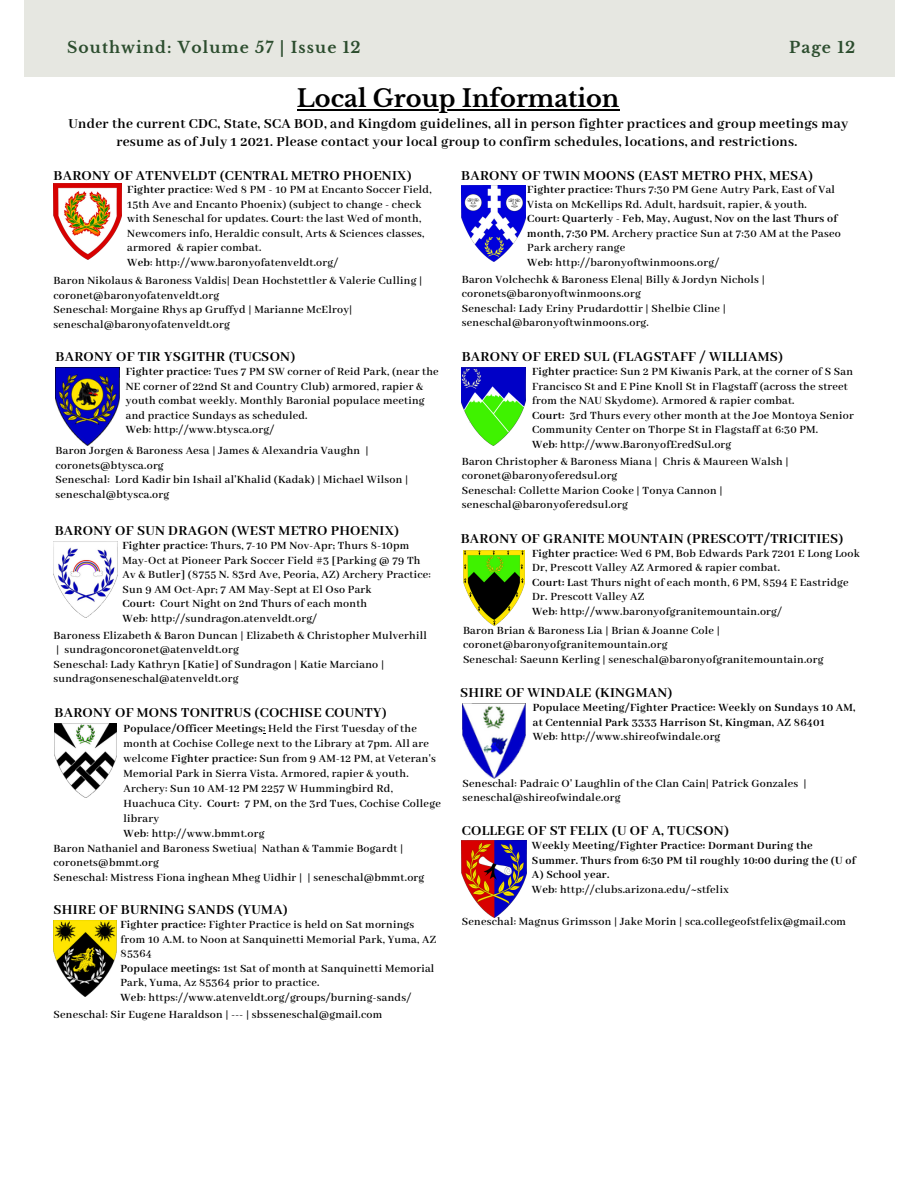
<style>
.page{position:relative;width:918px;height:1188px;background:#fff}
.page>*{position:absolute;margin:0;border:0;box-sizing:border-box;transform-origin:0 0}
.t1{font:700 24px "Libre Baskerville";color:#000}
.t2{font:700 15.6px "Libre Baskerville";letter-spacing:.07em;color:#2c4d2e}
.t3{font:700 15px/18px "Abhaya Libre";letter-spacing:.02em;color:#000;text-align:center}
.t4{font:600 12px/14.5px "Abhaya Libre";letter-spacing:.02em;color:#000}
.t5{font:700 12px/14.5px "Abhaya Libre";letter-spacing:.02em;color:#000}
.s1{font-weight:700}
.s2{font-weight:600}
</style>
<div class="page">
<div style="left:24px;top:0;width:871px;height:77px;background:#e6e7e1"></div>
<hr style="left:297px;top:109px;width:322px;height:2px;background:#000">
<img style="left:54px;top:183px;width:67px;height:77px">
<img style="left:461px;top:185px;width:64px;height:77px">
<img style="left:56px;top:367px;width:64px;height:79px">
<img style="left:462px;top:367px;width:64px;height:79px">
<img style="left:54px;top:541px;width:64px;height:77px">
<img style="left:463px;top:551px;width:62px;height:74px">
<img style="left:55px;top:723px;width:61px;height:74px">
<img style="left:54px;top:920px;width:63px;height:77px">
<img style="left:463px;top:703px;width:63px;height:75px">
<img style="left:462px;top:841px;width:64px;height:76px">
<h2 class="t2" style="left:67px;top:38px;width:295px">Southwind: Volume 57 | Issue 12</h2>
<h2 class="t2" style="left:789px;top:38px;width:68px">Page 12</h2>
<h1 class="t1" style="left:297px;top:84px;width:324px">Local Group Information</h1>
<p class="t3" style="left:69px;top:115px;width:781px">Under the current CDC, State, SCA BOD, and Kingdom guidelines, all in person fighter practices and group meetings may resume as of July 1 2021. Please contact your local group to confirm schedules, locations, and restrictions.</p>
<p class="t3" style="left:54px;top:167px;width:360px">BARONY OF ATENVELDT (CENTRAL METRO PHOENIX)</p>
<p class="t4" style="left:127px;top:183px;width:306px"><span class="s1">Fighter practice</span>: Wed 8 PM - 10 PM at Encanto Soccer Field, 15th Ave and Encanto Phoenix) (subject to change - check with Seneschal for updates. <span class="s1">Court</span>: the last Wed of month, Newcomers info, Heraldic consult, Arts &amp; Sciences classes, armored &amp; rapier combat.<br><span class="s1">Web</span>: http://www.baronyofatenveldt.org/</p>
<p class="t4" style="left:54px;top:274px;width:370px">Baron Nikolaus &amp; Baroness Valdis| Dean Hochstettler &amp; Valerie Culling | coronet@baronyofatenveldt.org<br>Seneschal: Morgaine Rhys ap Gruffyd | Marianne McElroy| seneschal@baronyofatenveldt.org</p>
<p class="t3" style="left:56px;top:349px;width:241px">BARONY OF TIR YSGITHR (TUCSON)</p>
<p class="t4" style="left:126px;top:365px;width:314px"><span class="s1">Fighter practice:</span> Tues 7 PM SW corner of Reid Park, (near the NE corner of 22nd St and Country Club) armored, rapier &amp; youth combat weekly. Monthly Baronial populace meeting and practice Sundays as scheduled.<br><span class="s1">Web</span>: http://www.btysca.org/</p>
<p class="t4" style="left:56px;top:444px;width:354px">Baron Jorgen &amp; Baroness Aesa | James &amp; Alexandria Vaughn | coronets@btysca.org<br>Seneschal: Lord Kadir bin Ishail al'Khalid (Kadak) | Michael Wilson | seneschal@btysca.org</p>
<p class="t3" style="left:55px;top:523px;width:346px">BARONY OF SUN DRAGON (WEST METRO PHOENIX)</p>
<p class="t4" style="left:123px;top:539px;width:310px"><span class="s1">Fighter practice:</span> Thurs, 7-10 PM Nov-Apr; Thurs 8-10pm May-Oct at Pioneer Park Soccer Field #3 [Parking @ 79 Th Av &amp; Butler] (8755 N. 83rd Ave, Peoria, AZ) Archery Practice:<br>Sun 9 AM Oct-Apr; 7 AM May-Sept at El Oso Park<br><span class="s1">Court:</span> Court Night on 2nd Thurs of each month<br><span class="s1">Web</span>: http://sundragon.atenveldt.org/</p>
<p class="t4" style="left:54px;top:628px;width:375px">Baroness Elizabeth &amp; Baron Duncan | Elizabeth &amp; Christopher Mulverhill | sundragoncoronet@atenveldt.org<br>Seneschal: Lady Kathryn [Katie] of Sundragon | Katie Marciano | sundragonseneschal@atenveldt.org</p>
<p class="t3" style="left:55px;top:704px;width:334px">BARONY OF MONS TONITRUS (COCHISE COUNTY)</p>
<p class="t5" style="left:124px;top:722px;width:295px">Populace/Officer Meetings: <span class="s2">Held the First Tuesday of the</span></p>
<p class="t4" style="left:124px;top:737px;width:307px">month at Cochise College next to the Library at 7pm. All are</p>
<p class="t4" style="left:124px;top:752px;width:314px">welcome <span class="s1">Fighter practice:</span> Sun from 9 AM-12 PM, at Veteran's</p>
<p class="t4" style="left:124px;top:767px;width:287px">Memorial Park in Sierra Vista. Armored, rapier &amp; youth.</p>
<p class="t4" style="left:124px;top:782px;width:271px">Archery: Sun 10 AM-12 PM 2257 W Hummingbird Rd,</p>
<p class="t4" style="left:124px;top:797px;width:319px">Huachuca City. <span class="s1">Court:</span> 7 PM, on the 3rd Tues, Cochise College</p>
<p class="t4" style="left:124px;top:812px;width:37px">library</p>
<p class="t4" style="left:124px;top:827px;width:142px"><span class="s1">Web</span>: http://www.bmmt.org</p>
<p class="t4" style="left:54px;top:842px;width:351px">Baron Nathaniel and Baroness Swetiua| Nathan &amp; Tammie Bogardt |</p>
<p class="t4" style="left:54px;top:856px;width:107px">coronets@bmmt.org</p>
<p class="t4" style="left:54px;top:871px;width:372px">Seneschal: Mistress Fiona inghean Mheg Uidhir | | seneschal@bmmt.org</p>
<p class="t3" style="left:54px;top:902px;width:236px">SHIRE OF BURNING SANDS (YUMA)</p>
<p class="t4" style="left:121px;top:918px;width:317px"><span class="s1">Fighter practice:</span> Fighter Practice is held on Sat mornings from 10 A.M. to Noon at Sanquinetti Memorial Park, Yuma, AZ 85364<br><span class="s1">Populace meetings:</span> 1st Sat of month at Sanquinetti Memorial Park, Yuma, Az 85364 prior to practice.<br><span class="s1">Web</span>: https://www.atenveldt.org/groups/burning-sands/</p>
<p class="t4" style="left:54px;top:1008px;width:330px">Seneschal: Sir Eugene Haraldson | --- | sbsseneschal@gmail.com</p>
<p class="t3" style="left:461px;top:167px;width:353px">BARONY OF TWIN MOONS (EAST METRO PHX, MESA)</p>
<p class="t4" style="left:527px;top:183px;width:309px"><span class="s1">Fighter practice:</span> Thurs 7:30 PM Gene Autry Park, East of Val<br>Vista on McKellips Rd. Adult, hardsuit, rapier, &amp; youth.</p>
<p class="t4" style="left:527px;top:212px;width:315px"><span class="s1">Court: Quarterly - Feb, May, August, Nov on the last Thurs of month, 7:30 PM</span>. Archery practice Sun at 7:30 AM at the Paseo Park archery range<br><span class="s1">Web:</span> http://baronyoftwinmoons.org/</p>
<p class="t4" style="left:462px;top:273px;width:305px">Baron Volchechk &amp; Baroness Elena| Billy &amp; Jordyn Nichols | coronets@baronyoftwinmoons.org<br>Seneschal: Lady Eriny Prudardottir | Shelbie Cline | seneschal@baronyoftwinmoons.org.</p>
<p class="t3" style="left:462px;top:349px;width:323px">BARONY OF ERED SUL (FLAGSTAFF / WILLIAMS)</p>
<p class="t4" style="left:532px;top:365px;width:323px"><span class="s1">Fighter practice:</span> Sun 2 PM Kiwanis Park, at the corner of S San Francisco St and E Pine Knoll St in Flagstaff (across the street from the NAU Skydome). Armored &amp; rapier combat.<br><span class="s1">Court:</span> 3rd Thurs every other month at the Joe Montoya Senior Community Center on Thorpe St in Flagstaff at 6:30 PM.<br><span class="s1">Web</span>: http://www.BaronyofEredSul.org</p>
<p class="t4" style="left:462px;top:454px;width:329px">Baron Christopher &amp; Baroness Miana | Chris &amp; Maureen Walsh | coronet@baronyoferedsul.org<br>Seneschal: Collette Marion Cooke | Tonya Cannon | seneschal@baronyoferedsul.org</p>
<p class="t3" style="left:461px;top:530px;width:384px">BARONY OF GRANITE MOUNTAIN (PRESCOTT/TRICITIES)</p>
<p class="t4" style="left:532px;top:547px;width:329px"><span class="s1">Fighter practice:</span> Wed 6 PM, Bob Edwards Park 7201 E Long Look Dr, Prescott Valley AZ Armored &amp; rapier combat.<br><span class="s1">Court: L</span>ast Thurs night of each month, 6 PM, 8594 E Eastridge Dr. Prescott Valley AZ<br><span class="s1">Web</span>: http://www.baronyofgranitemountain.org/</p>
<p class="t4" style="left:463px;top:624px;width:362px">Baron Brian &amp; Baroness Lia | Brian &amp; Joanne Cole | coronet@baronyofgranitemountain.org<br>Seneschal: Saeunn Kerling | seneschal@baronyofgranitemountain.org</p>
<p class="t3" style="left:460px;top:685px;width:214px">SHIRE OF WINDALE (KINGMAN)</p>
<p class="t5" style="left:533px;top:701px;width:324px">Populace Meeting/Fighter Practice: Weekly on Sundays 10 AM, at Centennial Park 3333 Harrison St, Kingman, AZ 86401<br>Web<span class="s2">: http://www.shireofwindale.org</span></p>
<p class="t4" style="left:463px;top:776px;width:346px">Seneschal: Padraic O' Laughlin of the Clan Cain| Patrick Gonzales | seneschal@shireofwindale.org</p>
<p class="t3" style="left:462px;top:822px;width:268px">COLLEGE OF ST FELIX (U OF A, TUCSON)</p>
<p class="t5" style="left:532px;top:839px;width:325px">Weekly Meeting/Fighter Practice: Dormant During the Summer. Thurs from 6:30 PM til roughly 10:00 during the (U of A) School year.<br>Web<span class="s2">: http://clubs.arizona.edu/~stfelix</span></p>
<p class="t4" style="left:462px;top:915px;width:386px">Seneschal: Magnus Grimsson | Jake Morin | sca.collegeofstfelix@gmail.com</p>
</div>
